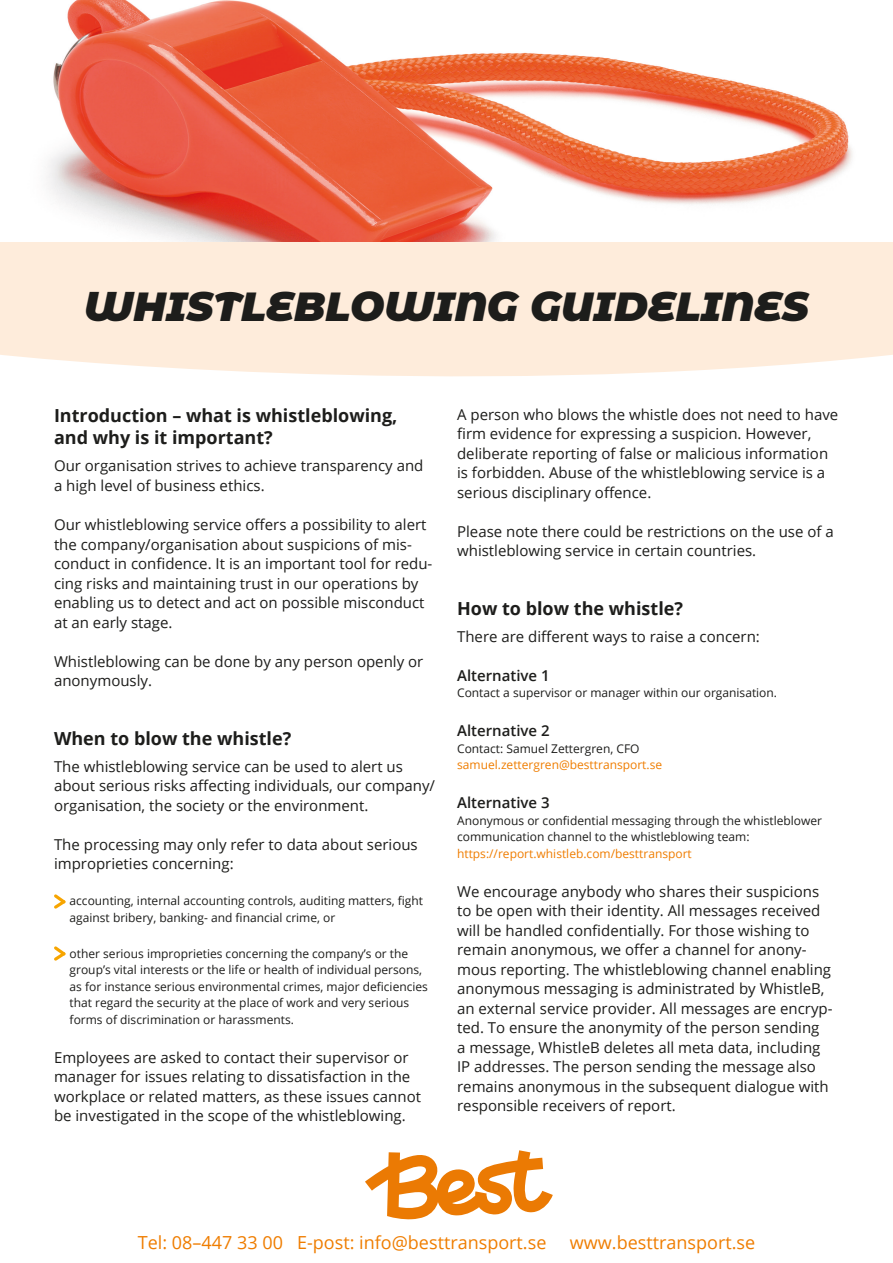
<style>
.page{position:relative;width:893px;height:1263px;background:#fff}
.page>*{position:absolute;margin:0;border:0;box-sizing:border-box;transform-origin:0 0}
.t1{font:italic 900 40.5px "Montserrat Alternates";color:#1d1d1b}
.t2{font:700 18px/22.5px "Open Sans";color:#1d1d1b}
.t3{font:18px "Open Sans";color:#ef7d00}
.t4{font:15px/19.5px "Open Sans";color:#1d1d1b}
.t5{font:600 15px "Open Sans";color:#1d1d1b}
.t6{font:12px/16.5px "Open Sans";color:#1d1d1b}
.t7{font:12px/16.5px "Open Sans";color:#ef7d00}
.s1{color:#1d1d1b}
</style>
<div class="page">
<div style="left:0;top:241px;width:893px;height:136px;background:#feecdb"></div>
<svg style="left:365px;top:1150px;width:188px;height:69px"></svg>
<img style="left:47px;top:0;width:806px;height:241px">
<svg style="left:54px;top:894px;width:12px;height:15px"></svg>
<svg style="left:54px;top:946px;width:12px;height:15px"></svg>
<p class="t1" style="left:84px;top:276px;width:726px">WHISTLEBLOWING GUIDELINES</p>
<p class="t2" style="left:54px;top:404px;width:345px">Introduction – what is whistleblowing, and why is it important?</p>
<p class="t4" style="left:54px;top:456px;width:371px">Our organisation strives to achieve transparency and</p>
<p class="t4" style="left:54px;top:475px;width:212px">a high level of business ethics.</p>
<p class="t4" style="left:54px;top:514px;width:380px">Our whistleblowing service offers a possibility to alert the company/organisation about suspicions of mis&shy;conduct in confidence. It is an important tool for redu&shy;cing risks and maintaining trust in our operations by enabling us to detect and act on possible misconduct at an early stage.</p>
<p class="t4" style="left:54px;top:651px;width:371px">Whistleblowing can be done by any person openly or anonymously.</p>
<p class="t2" style="left:54px;top:726px;width:239px">When to blow the whistle?</p>
<p class="t4" style="left:54px;top:756px;width:383px">The whistleblowing service can be used to alert us about serious risks affecting individuals, our company/ organisation, the society or the environment.</p>
<p class="t4" style="left:54px;top:834px;width:365px">The processing may only refer to data about serious improprieties concerning:</p>
<p class="t6" style="left:70px;top:892px;width:355px">accounting, internal accounting controls, auditing matters, fight against bribery, banking- and financial crime, or</p>
<p class="t6" style="left:70px;top:945px;width:360px">other serious improprieties concerning the company’s or the group’s vital interests or the life or health of individual persons, as for instance serious environmental crimes, major deficiencies that regard the security at the place of work and very serious forms of discrimination or harassments.</p>
<p class="t4" style="left:54px;top:1047px;width:369px">Employees are asked to contact their supervisor or manager for issues relating to dissatisfaction in the workplace or related matters, as these issues cannot be investigated in the scope of the whistleblowing.</p>
<p class="t4" style="left:457px;top:404px;width:383px">A person who blows the whistle does not need to have firm evidence for expressing a suspicion. However, deliberate reporting of false or malicious information is forbidden. Abuse of the whistleblowing service is a serious disciplinary offence.</p>
<p class="t4" style="left:457px;top:521px;width:378px">Please note there could be restrictions on the use of a whistleblowing service in certain countries.</p>
<p class="t2" style="left:457px;top:596px;width:227px">How to blow the whistle?</p>
<p class="t4" style="left:457px;top:626px;width:304px">There are different ways to raise a concern:</p>
<p class="t5" style="left:457px;top:665px;width:94px">Alternative 1</p>
<p class="t6" style="left:457px;top:684px;width:321px">Contact a supervisor or manager within our organisation.</p>
<p class="t5" style="left:457px;top:720px;width:94px">Alternative 2</p>
<p class="t7" style="left:457px;top:740px;width:207px"><span class="s1">Contact: Samuel Zettergren, CFO </span>samuel.zettergren@besttransport.se</p>
<p class="t5" style="left:457px;top:792px;width:94px">Alternative 3</p>
<p class="t6" style="left:457px;top:812px;width:366px">Anonymous or confidential messaging through the whistleblower communication channel to the whistleblowing team:</p>
<p class="t7" style="left:457px;top:845px;width:236px">https://report.whistleb.com/besttransport</p>
<p class="t4" style="left:457px;top:881px;width:377px">We encourage anybody who shares their suspicions to be open with their identity. All messages received will be handled confidentially. For those wishing to remain anonymous, we offer a channel for anony&shy;mous reporting. The whistleblowing channel enabling anonymous messaging is administrated by WhistleB, an external service provider. All messages are encryp&shy;ted. To ensure the anonymity of the person sending<br>a message, WhistleB deletes all meta data, including IP addresses. The person sending the message also remains anonymous in the subsequent dialogue with responsible receivers of report.</p>
<p class="t3" style="left:138px;top:1230px;width:410px">Tel: 08–447 33 00 E-post: info@besttransport.se</p>
<p class="t3" style="left:570px;top:1230px;width:187px">www.besttransport.se</p>
</div>
